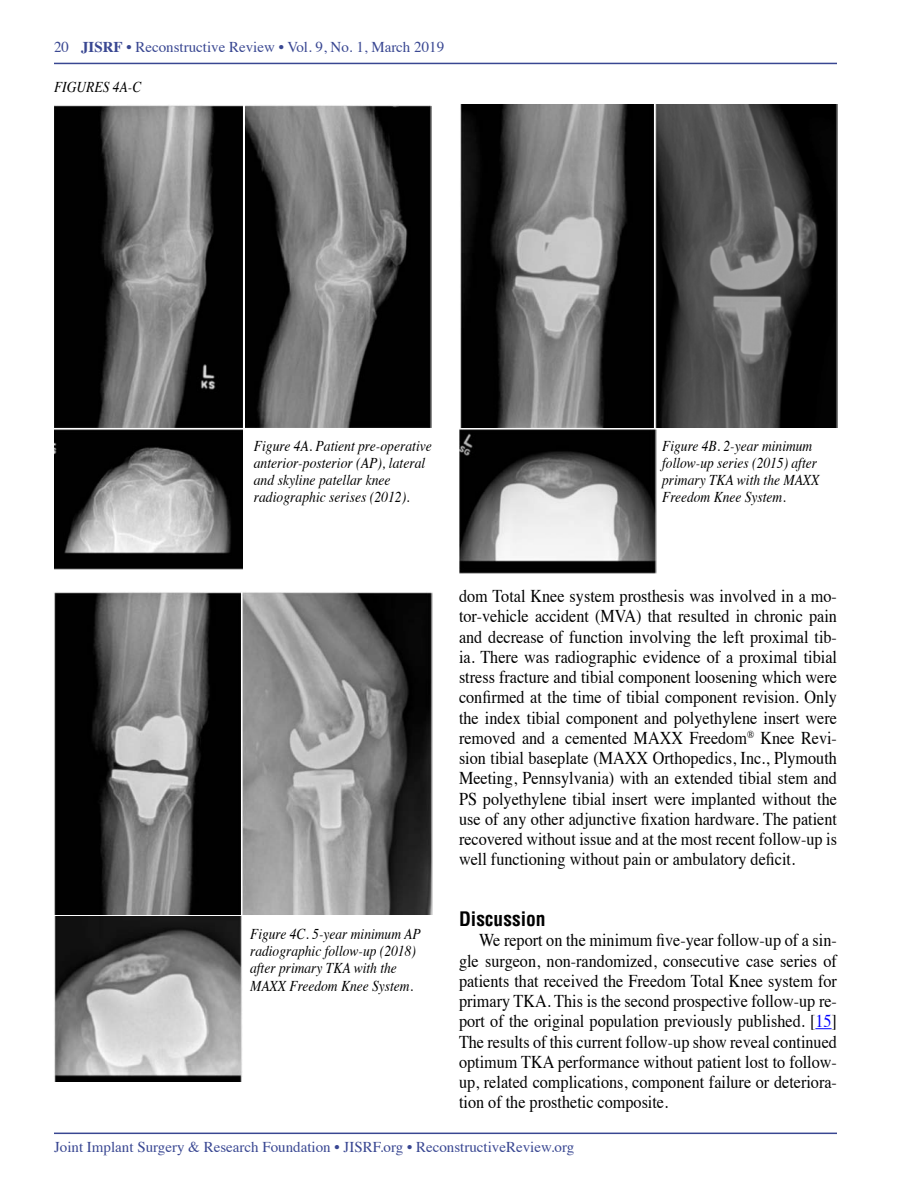
<style>
.page{position:relative;width:918px;height:1188px;background:#fff}
.page>*{position:absolute;margin:0;border:0;box-sizing:border-box;transform-origin:0 0}
.t1{font:700 condensed 19.5px "Helvetica";color:#000}
.t2{font:18px/20.2px "Times";color:#000;text-align:justify;scale:.9 1}
.t3{font:italic 15px/17.2px "Times";color:#000;scale:.9 1}
.t4{font:15px "Times";color:#394792}
.t5{font:italic 15px/17.2px "Times";color:#000;scale:.91 1}
.s1{font-weight:700}
.s2{color:#00f}
</style>
<div class="page">
<hr style="left:54px;top:63px;width:783px;height:1px;background:#394792">
<hr style="left:54px;top:1133px;width:783px;height:1px;background:#394792">
<svg style="left:815px;top:1028px;width:17px;height:1px"></svg>
<img style="left:54px;top:105px;width:189px;height:322px">
<img style="left:245px;top:105px;width:187px;height:322px">
<img style="left:54px;top:429px;width:189px;height:140px">
<img style="left:460px;top:105px;width:377px;height:322px">
<img style="left:459px;top:429px;width:197px;height:144px">
<img style="left:54px;top:592px;width:378px;height:322px">
<img style="left:54px;top:917px;width:188px;height:164px">
<p class="t4" style="left:54px;top:33px;width:392px">20 <span class="s1">JISRF</span> • Reconstructive Review • Vol. 9, No. 1, March 2019</p>
<p class="t3" style="left:54px;top:78px;width:99px">FIGURES 4A-C</p>
<p class="t5" style="left:254px;top:436px;width:197px">Figure 4A. Patient pre-operative anterior-posterior (AP), lateral and skyline patellar knee radiographic serises (2012).</p>
<p class="t3" style="left:662px;top:436px;width:176px">Figure 4B. 2-year minimum follow-up series (2015) after primary TKA with the MAXX<br>Freedom Knee System.</p>
<p class="t3" style="left:250px;top:924px;width:191px">Figure 4C. 5-year minimum AP radiographic follow-up (2018) after primary TKA with the<br>MAXX Freedom Knee System.</p>
<p class="t2" style="left:459px;top:584px;width:422px">dom Total Knee system prosthesis was involved in a mo&shy;tor-vehicle accident (MVA) that resulted in chronic pain and decrease of function involving the left proximal tib&shy;ia. There was radiographic evidence of a proximal tibial stress fracture and tibial component loosening which were confirmed at the time of tibial component revision. Only the index tibial component and polyethylene insert were removed and a cemented MAXX Freedom<sup>®</sup> Knee Revi&shy;sion tibial baseplate (MAXX Orthopedics, Inc., Plymouth Meeting, Pennsylvania) with an extended tibial stem and PS polyethylene tibial insert were implanted without the use of any other adjunctive fixation hardware. The patient recovered without issue and at the most recent follow-up is well functioning without pain or ambulatory deficit.</p>
<p class="t1" style="left:459px;top:907px;width:88px">Discussion</p>
<p class="t2" style="left:459px;top:929px;width:422px;text-indent:20px">We report on the minimum five-year follow-up of a sin&shy;gle surgeon, non-randomized, consecutive case series of patients that received the Freedom Total Knee system for primary TKA. This is the second prospective follow-up re&shy;port of the original population previously published. [<span class="s2">15</span>] The results of this current follow-up show reveal continued optimum TKA performance without patient lost to follow&shy;up, related complications, component failure or deteriora&shy;tion of the prosthetic composite.</p>
<p class="t4" style="left:54px;top:1133px;width:522px">Joint Implant Surgery &amp; Research Foundation • JISRF.org • ReconstructiveReview.org</p>
</div>
